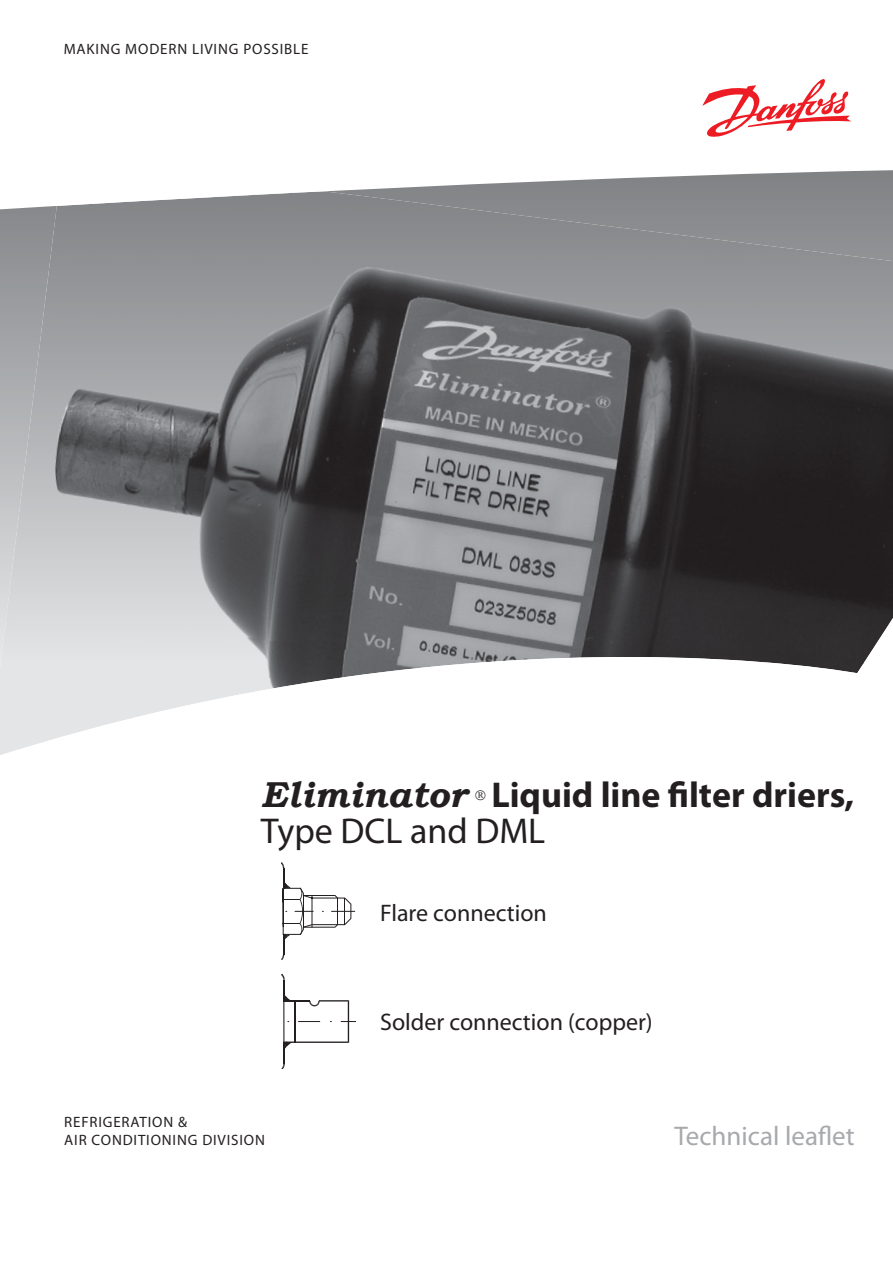
<style>
.page{position:relative;width:893px;height:1263px;background:#fff}
.page>*{position:absolute;margin:0;border:0;box-sizing:border-box;transform-origin:0 0}
.t1{font:700 36px/36px "Myriad Pro";color:#231f20}
.t2{font:27px "Myriad Pro";color:#a7a9ac}
.t3{font:24px "Myriad Pro";color:#231f20}
.t4{font:15px/18px "Myriad Pro";letter-spacing:.055em;color:#231f20}
.s1{font-family:"Bookman Old Style";font-style:italic}
.s2{font-weight:400}
</style>
<div class="page">
<svg style="left:281px;top:863px;width:74px;height:206px"></svg>
<svg style="left:0;top:170px;width:892px;height:438px"></svg>
<img style="left:7px;top:191px;width:696px;height:473px">
<img style="left:653px;top:237px;width:239px;height:422px">
<img style="left:648px;top:637px;width:218px;height:36px">
<img style="left:0;top:608px;width:168px;height:147px">
<img style="left:157px;top:628px;width:118px;height:99px">
<img style="left:268px;top:641px;width:198px;height:74px">
<svg style="left:702px;top:79px;width:149px;height:58px"></svg>
<p class="t4" style="left:64px;top:41px;width:246px">MAKING MODERN LIVING POSSIBLE</p>
<h1 class="t1" style="left:261px;top:780px;width:595px"><span class="s1">Eliminator</span> Liquid line filter driers,<br><span class="s2">Type DCL and DML</span></h1>
<h3 class="t3" style="left:380px;top:904px;width:168px">Flare connection</h3>
<h3 class="t3" style="left:380px;top:1013px;width:274px">Solder connection (copper)</h3>
<p class="t4" style="left:64px;top:1115px;width:202px">REFRIGERATION &amp;<br>AIR CONDITIONING DIVISION</p>
<h2 class="t2" style="left:674px;top:1126px;width:182px">Technical leaflet</h2>
</div>
